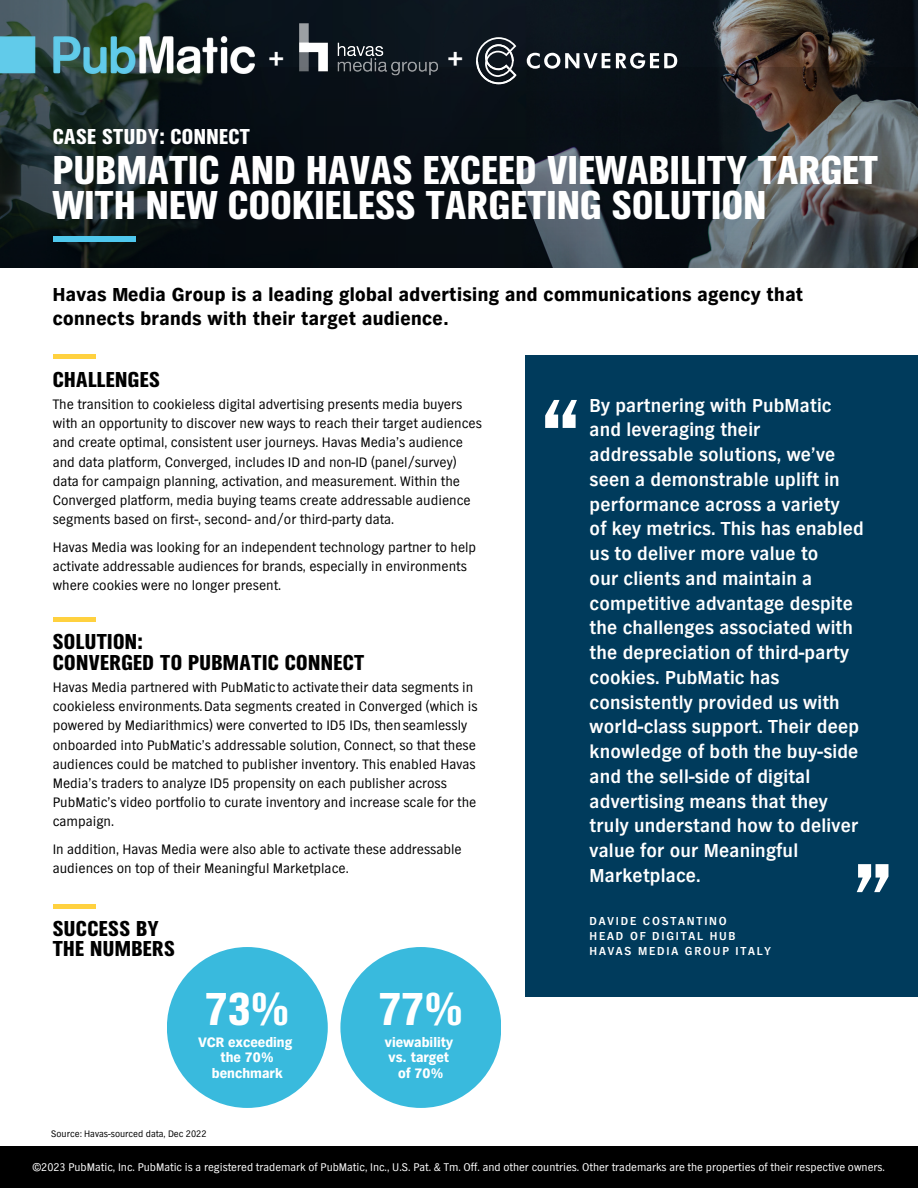
<style>
.page{position:relative;width:918px;height:1188px;background:#fff}
.page>*{position:absolute;margin:0;border:0;box-sizing:border-box;transform-origin:0 0}
.t1{font:90px "TV Nord EF Black Con";color:#fff}
.t2{font:48px "TV Nord EF Black Con";color:#fff}
.t3{font:42px/34.8px "TV Nord EF Black Con";letter-spacing:.01em;color:#fff}
.t4{font:700 31.5px "TV Nord EF";color:#fff}
.t5{font:22.5px/20.2px "TV Nord EF Black Con";letter-spacing:.02em;color:#000}
.t6{font:22.5px "TV Nord EF Black Con";letter-spacing:.02em;color:#fff}
.t7{font:700 19.5px/24.8px "TV Nord EF";letter-spacing:.01em;color:#fff}
.t8{font:900 19.5px/24.8px "TV Nord EF";letter-spacing:.02em;color:#000}
.t9{font:14.25px/19.2px "TV Nord EF";color:#000}
.t10{font:900 14.25px/15.8px "TV Nord EF";color:#fff;text-align:center}
.t11{font:700 12px "TV Nord EF";letter-spacing:.15em;color:#fff}
.t12{font:11.55px "TV Nord EF";color:#fff}
.t13{font:9.75px "TV Nord EF";color:#000}
</style>
<div class="page">
<img style="left:634px;top:0;width:284px;height:268px">
<img style="left:634px;top:68px;width:284px;height:199px">
<img style="left:0;top:0;width:634px;height:268px">
<img style="left:0;top:36px;width:254px;height:38px">
<div style="left:0;top:1146px;width:918px;height:42px;background:#000"></div>
<div style="left:53px;top:236px;width:82px;height:5px;background:#4fc8ed"></div>
<div style="left:53px;top:617px;width:43px;height:5px;background:#ffd13f"></div>
<hr style="left:53px;top:904px;width:43px;height:4px;background:#ffd13f">
<hr style="left:53px;top:355px;width:43px;height:4px;background:#ffd13f">
<div style="left:525px;top:355px;width:393px;height:641px;background:#003b5c"></div>
<div style="left:340px;top:947px;width:161px;height:161px;background:#39badd;border-radius:50%"></div>
<div style="left:167px;top:947px;width:161px;height:161px;background:#39badd;border-radius:50%"></div>
<img style="left:299px;top:23px;width:139px;height:53px">
<svg style="left:476px;top:37px;width:40px;height:47px"></svg>
<svg style="left:527px;top:53px;width:83px;height:16px"></svg>
<svg style="left:616px;top:53px;width:61px;height:16px"></svg>
<p class="t4" style="left:268px;top:39px;width:17px">+</p>
<p class="t6" style="left:53px;top:124px;width:199px">CASE STUDY: CONNECT</p>
<p class="t4" style="left:447px;top:39px;width:17px">+</p>
<p class="t3" style="left:53px;top:153px;width:827px">PUBMATIC AND HAVAS EXCEED VIEWABILITY TARGET<br>WITH NEW COOKIELESS TARGETING SOLUTION</p>
<p class="t8" style="left:53px;top:282px;width:752px">Havas Media Group is a leading global advertising and communications agency that connects brands with their target audience.</p>
<p class="t5" style="left:53px;top:370px;width:108px">CHALLENGES</p>
<p class="t9" style="left:53px;top:395px;width:431px">The transition to cookieless digital advertising presents media buyers with an opportunity to discover new ways to reach their target audiences and create optimal, consistent user journeys. Havas Media’s audience and data platform, Converged, includes ID and non-ID (panel/survey) data for campaign planning, activation, and measurement. Within the Converged platform, media buying teams create addressable audience segments based on first-, second- and/or third-party data.</p>
<p class="t9" style="left:53px;top:538px;width:425px">Havas Media was looking for an independent technology partner to help activate addressable audiences for brands, especially in environments where cookies were no longer present.</p>
<p class="t5" style="left:53px;top:632px;width:91px">SOLUTION:</p>
<p class="t5" style="left:53px;top:652px;width:313px">CONVERGED TO PUBMATIC CONNECT</p>
<p class="t9" style="left:53px;top:678px;width:426px">Havas Media partnered with PubMatic to activatetheir data segments in cookieless environments.Data segments created in Converged (which is powered by Mediarithmics) were converted to ID5 IDs, thenseamlessly</p>
<p class="t9" style="left:53px;top:735px;width:425px">onboarded into PubMatic’s addressable solution, Connect, so that these audiences could be matched to publisher inventory. This enabled Havas Media’s traders to analyze ID5 propensity on each publisher across PubMatic’s video portfolio to curate inventory and increase scale for the campaign.</p>
<p class="t9" style="left:53px;top:840px;width:410px">In addition, Havas Media were also able to activate these addressable audiences on top of their Meaningful Marketplace.</p>
<p class="t5" style="left:53px;top:919px;width:124px">SUCCESS BY<br>THE NUMBERS</p>
<p class="t2" style="left:205px;top:982px;width:86px">73%</p>
<p class="t10" style="left:199px;top:1034px;width:95px">VCR exceeding</p>
<p class="t10" style="left:212px;top:1050px;width:72px">the 70% benchmark</p>
<p class="t13" style="left:51px;top:1128px;width:157px">Source: Havas-sourced data, Dec 2022</p>
<p class="t2" style="left:378px;top:982px;width:86px">77%</p>
<p class="t10" style="left:385px;top:1034px;width:70px">viewability</p>
<p class="t10" style="left:389px;top:1050px;width:62px">vs. target</p>
<p class="t10" style="left:398px;top:1066px;width:47px">of 70%</p>
<p class="t1" style="left:542px;top:384px;width:39px">“</p>
<p class="t7" style="left:590px;top:393px;width:243px">By partnering with PubMatic</p>
<p class="t7" style="left:590px;top:418px;width:252px">and leveraging their addressable solutions, we’ve seen a demonstrable uplift in performance across a variety</p>
<p class="t7" style="left:590px;top:517px;width:276px">of key metrics. This has enabled us to deliver more value to</p>
<p class="t7" style="left:590px;top:566px;width:271px">our clients and maintain a competitive advantage despite the challenges associated with the depreciation of third-party cookies. PubMatic has consistently provided us with world-class support. Their deep knowledge of both the buy-side and the sell-side of digital advertising means that they truly understand how to deliver value for our Meaningful<br>Marketplace.</p>
<p class="t11" style="left:590px;top:915px;width:139px">DAVIDE COSTANTINO</p>
<p class="t11" style="left:590px;top:930px;width:147px">HEAD OF DIGITAL HUB</p>
<p class="t11" style="left:590px;top:945px;width:183px">HAVAS MEDIA GROUP ITALY</p>
<p class="t1" style="left:855px;top:848px;width:39px">”</p>
<p class="t12" style="left:33px;top:1161px;width:854px">©2023 PubMatic, Inc. PubMatic is a registered trademark of PubMatic, Inc., U.S. Pat. &amp; Tm. Off. and other countries. Other trademarks are the properties of their respective owners.</p>
</div>
